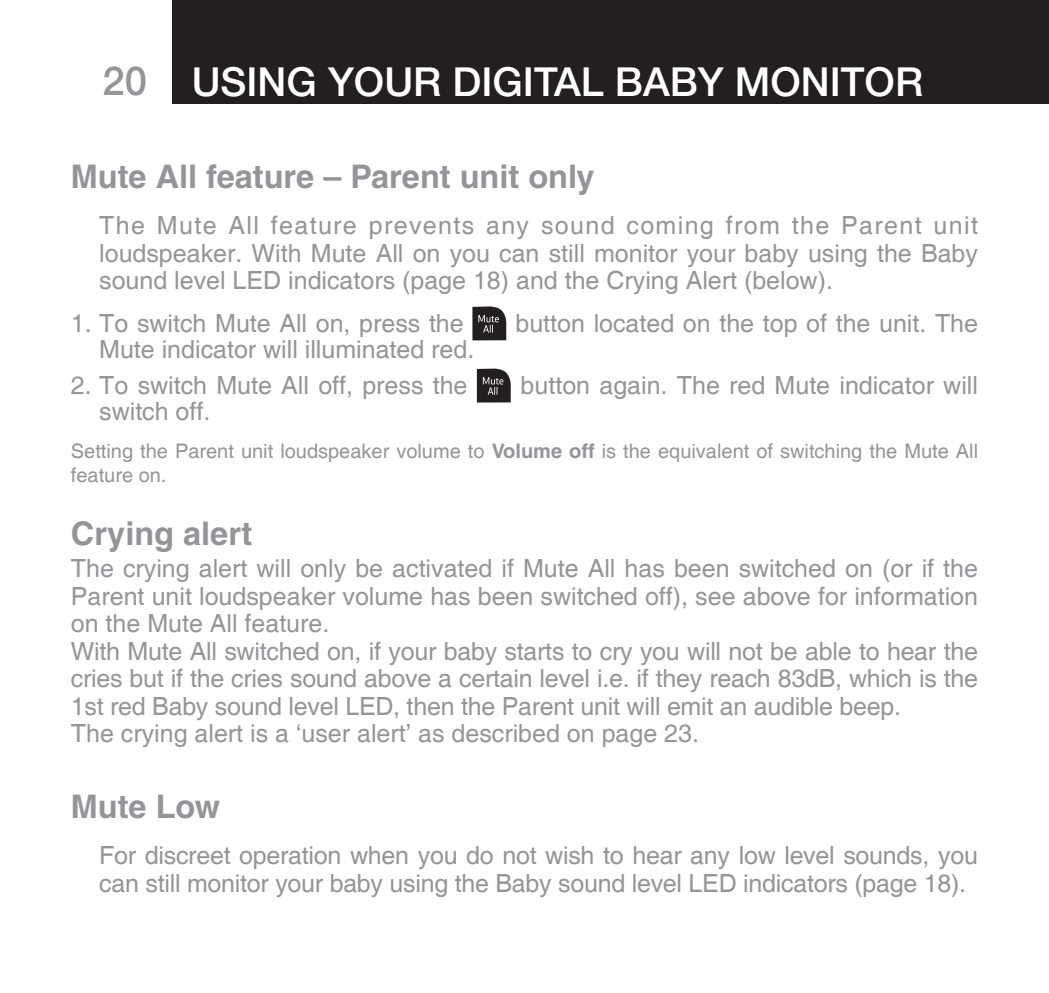
<style>
.page{position:relative;width:1049px;height:993px;background:#fff}
.page>*{position:absolute;margin:0;border:0;box-sizing:border-box;transform-origin:0 0}
.t1{font:500 40px "Helvetica Neue LT Std";color:#fff}
.t2{font:500 40px "Helvetica Neue LT Std";color:#939598}
.t3{font:700 32.5px "Helvetica";color:#939598}
.t4{font:25px/27.5px "Helvetica";color:#939598}
.t5{font:20px/24px "Helvetica";color:#939598}
.s1{font-weight:700}
</style>
<div class="page">
<div style="left:172px;top:0;width:877px;height:104px;background:#231f20"></div>
<svg style="left:472px;top:306px;width:35px;height:34px"></svg>
<svg style="left:477px;top:368px;width:34px;height:34px"></svg>
<h1 class="t2" style="left:102px;top:57px;width:46px">20</h1>
<h1 class="t1" style="left:192px;top:57px;width:367px">USING YOUR DIGITAL</h1>
<h1 class="t1" style="left:615px;top:57px;width:151px">BABY MON</h1>
<h1 class="t1" style="left:830px;top:57px;width:95px">ITOR</h1>
<h2 class="t3" style="left:71px;top:156px;width:525px">Mute All feature – Parent unit only</h2>
<p class="t4" style="left:99px;top:212px;width:880px;text-align:justify">The Mute All feature prevents any sound coming from the Parent unit loudspeaker. With Mute All on you can still monitor your baby using the Baby sound level LED indicators (page 18) and the Crying Alert (below).</p>
<p class="t4" style="left:71px;top:310px;width:394px">1. To switch Mute All on, press the</p>
<p class="t4" style="left:515px;top:310px;width:464px">button located on the top of the unit. The</p>
<p class="t4" style="left:99px;top:336px;width:377px">Mute indicator will illuminated red.</p>
<p class="t4" style="left:71px;top:372px;width:398px">2. To switch Mute All off, press the</p>
<p class="t4" style="left:521px;top:372px;width:459px">button again. The red Mute indicator will</p>
<p class="t4" style="left:99px;top:399px;width:113px">switch off.</p>
<p class="t5" style="left:71px;top:439px;width:909px">Setting the Parent unit loudspeaker volume to <span class="s1">Volume off</span> is the equivalent of switching the Mute All feature on.</p>
<h2 class="t3" style="left:71px;top:513px;width:183px">Crying alert</h2>
<p class="t4" style="left:71px;top:555px;width:909px">The crying alert will only be activated if Mute All has been switched on (or if the Parent unit loudspeaker volume has been switched off), see above for information on the Mute All feature.<br>With Mute All switched on, if your baby starts to cry you will not be able to hear the cries but if the cries sound above a certain level i.e. if they reach 83dB, which is the 1st red Baby sound level LED, then the Parent unit will emit an audible beep.<br>The crying alert is a ‘user alert’ as described on page 23.</p>
<h2 class="t3" style="left:71px;top:786px;width:151px">Mute Low</h2>
<p class="t4" style="left:99px;top:842px;width:880px">For discreet operation when you do not wish to hear any low level sounds, you can still monitor your baby using the Baby sound level LED indicators (page 18).</p>
</div>
